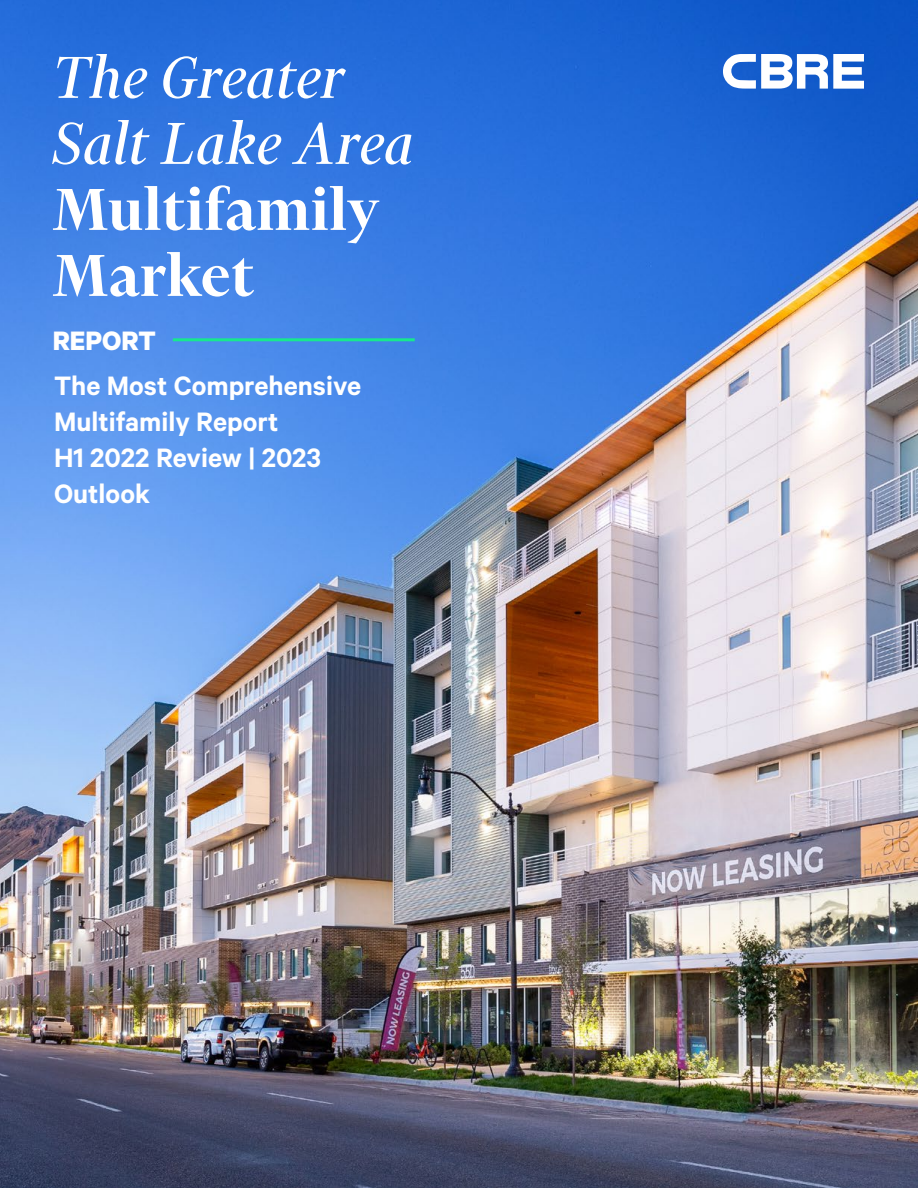
<style>
.page{position:relative;width:918px;height:1188px;background:#fff}
.page>*{position:absolute;margin:0;border:0;box-sizing:border-box;transform-origin:0 0}
.t1{font:italic 67.5px/66px "Financier Display";letter-spacing:.02em;color:#fff}
.t2{font:600 67.5px/66px "Financier Display";letter-spacing:.02em;color:#fff}
.t3{font:600 30px/36px "Calibre";color:#fff}
.t4{font:700 30px "Calibre";color:#fff}
</style>
<div class="page">
<img style="left:0;top:0;width:918px;height:1188px">
<hr style="left:173px;top:338px;width:242px;height:3px;background:#17e88f">
<svg style="left:723px;top:54px;width:141px;height:35px"></svg>
<h1 class="t1" style="left:53px;top:44px;width:362px">The Greater<br>Salt Lake Area</h1>
<h1 class="t2" style="left:53px;top:172px;width:328px">Multifamily<br>Market</h1>
<p class="t4" style="left:53px;top:322px;width:105px">REPORT</p>
<p class="t3" style="left:54px;top:367px;width:309px">The Most Comprehensive<br>Multifamily Report<br>H1 2022 Review | 2023<br>Outlook</p>
</div>
